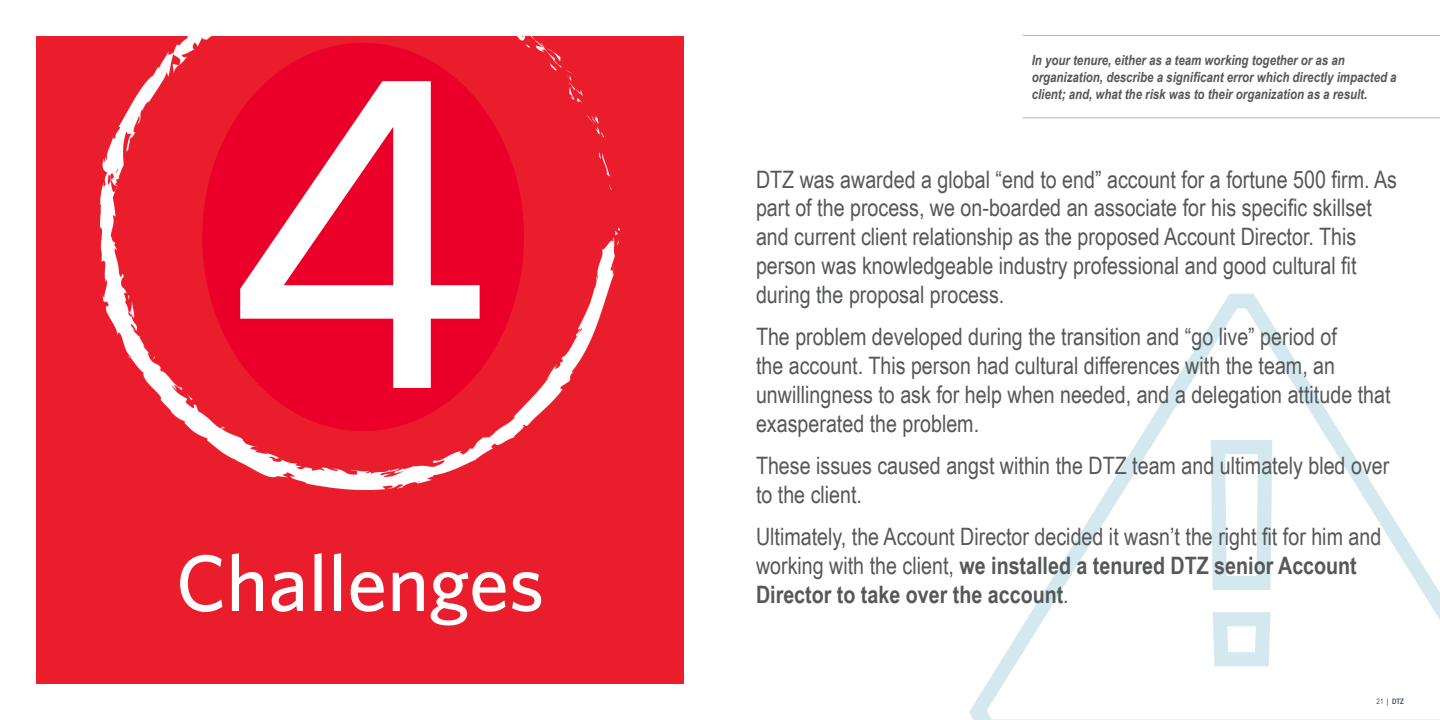
<style>
.page{position:relative;width:1440px;height:720px;background:#fff}
.page>*{position:absolute;margin:0;border:0;box-sizing:border-box;transform-origin:0 0}
.t1{font:500 452.5px "Whitney";color:#fff}
.t2{font:500 80px "Whitney";color:#fff}
.t3{font:24px/28.8px "Arial Narrow";color:#555759}
.t4{font:italic 700 14px/16.8px "Arial Narrow";color:#555759}
.t5{font:700 7.5px "Arial Narrow";color:#475258}
.s1{font-weight:700}
.s2{font-weight:400}
</style>
<div class="page">
<svg style="left:969px;top:294px;width:471px;height:426px"></svg>
<div style="left:36px;top:36px;width:648px;height:648px;background:#ea1d2c"></div>
<img style="left:101px;top:36px;width:518px;height:454px">
<div style="left:202px;top:43px;width:322px;height:388px;background:#eb0029;border-radius:50%"></div>
<hr style="left:1023px;top:35px;width:417px;height:1px;background:#b8b8b8">
<hr style="left:1023px;top:117px;width:417px;height:1px;background:#b8b8b8">
<h1 class="t1" style="left:224px;top:-69px;width:268px">4</h1>
<h2 class="t2" style="left:176px;top:530px;width:370px">Challenges</h2>
<p class="t4" style="left:1032px;top:51px;width:366px">In your tenure, either as a team working together or as an organization, describe a significant error which directly impacted a client; and, what the risk was to their organization as a result.</p>
<p class="t3" style="left:756px;top:164px;width:643px">DTZ was awarded a global “end to end” account for a fortune 500 firm. As part of the process, we on-boarded an associate for his specific skillset and current client relationship as the proposed Account Director. This person was knowledgeable industry professional and good cultural fit during the proposal process.</p>
<p class="t3" style="left:756px;top:321px;width:636px">The problem developed during the transition and “go live” period of<br>the account. This person had cultural differences with the team, an unwillingness to ask for help when needed, and a delegation attitude that exasperated the problem.</p>
<p class="t3" style="left:756px;top:450px;width:635px">These issues caused angst within the DTZ team and ultimately bled over to the client.</p>
<p class="t3" style="left:756px;top:521px;width:627px">Ultimately, the Account Director decided it wasn’t the right fit for him and working with the client, <span class="s1">we installed a tenured DTZ senior Account<br>Director to take over the account</span>.</p>
<p class="t5" style="left:1377px;top:696px;width:29px"><span class="s2">21</span> | DTZ</p>
</div>
